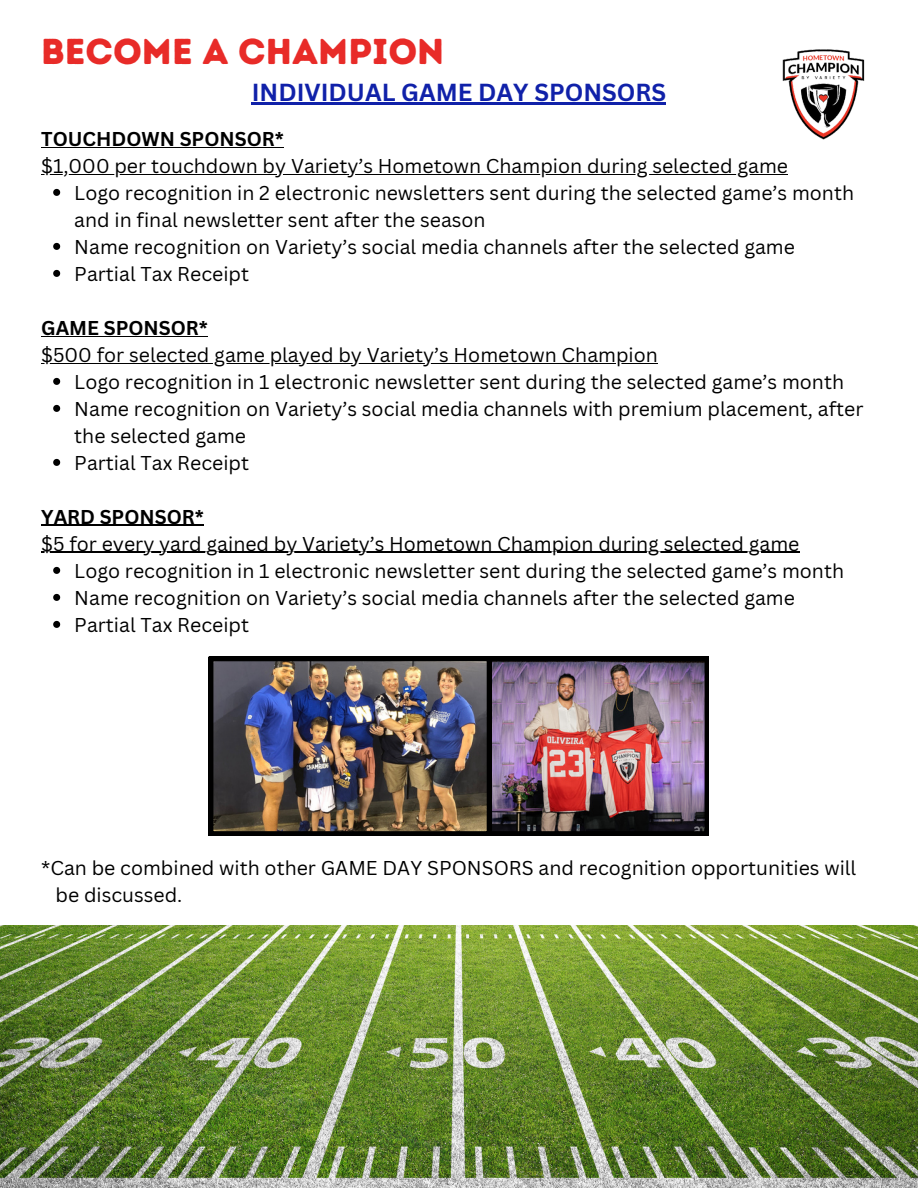
<style>
.page{position:relative;width:918px;height:1188px;background:#fff}
.page>*{position:absolute;margin:0;border:0;box-sizing:border-box;transform-origin:0 0}
.t1{font:36px "Intro Rust Base";color:#e82b28}
.t2{font:700 24px "Canva Sans";color:#1021a9}
.t3{font:19.5px/27px "Canva Sans";color:#000}
.t4{font:700 19.5px "Canva Sans";color:#000}
</style>
<div class="page">
<img style="left:0;top:925px;width:918px;height:263px">
<hr style="left:252px;top:103px;width:414px;height:2px;background:#1021a9">
<hr style="left:41px;top:147px;width:243px;height:1px;background:#000">
<hr style="left:41px;top:174px;width:747px;height:1px;background:#000">
<svg style="left:53px;top:189px;width:7px;height:7px"></svg>
<svg style="left:53px;top:243px;width:7px;height:7px"></svg>
<svg style="left:53px;top:270px;width:7px;height:7px"></svg>
<hr style="left:41px;top:336px;width:167px;height:1px;background:#000">
<hr style="left:41px;top:363px;width:617px;height:1px;background:#000">
<svg style="left:53px;top:378px;width:7px;height:7px"></svg>
<svg style="left:53px;top:405px;width:7px;height:7px"></svg>
<svg style="left:53px;top:459px;width:7px;height:7px"></svg>
<hr style="left:41px;top:525px;width:163px;height:1px;background:#000">
<hr style="left:41px;top:552px;width:758px;height:1px;background:#000">
<svg style="left:53px;top:567px;width:7px;height:7px"></svg>
<svg style="left:53px;top:594px;width:7px;height:7px"></svg>
<svg style="left:53px;top:621px;width:7px;height:7px"></svg>
<img style="left:491px;top:657px;width:218px;height:179px">
<img style="left:209px;top:657px;width:282px;height:179px">
<img style="left:782px;top:49px;width:83px;height:91px">
<p class="t1" style="left:41px;top:30px;width:405px">BECOME A CHAMPION</p>
<p class="t2" style="left:252px;top:75px;width:416px">INDIVIDUAL GAME DAY SPONSORS</p>
<h2 class="t4" style="left:41px;top:125px;width:244px">TOUCHDOWN SPONSOR*</h2>
<p class="t3" style="left:41px;top:152px;width:748px">$1,000 per touchdown by Variety’s Hometown Champion during selected game</p>
<p class="t3" style="left:74px;top:179px;width:781px">Logo recognition in 2 electronic newsletters sent during the selected game’s month and in final newsletter sent after the season</p>
<p class="t3" style="left:74px;top:233px;width:722px">Name recognition on Variety’s social media channels after the selected game</p>
<p class="t3" style="left:74px;top:260px;width:176px">Partial Tax Receipt</p>
<p class="t4" style="left:41px;top:314px;width:168px">GAME SPONSOR*</p>
<p class="t3" style="left:41px;top:341px;width:618px">$500 for selected game played by Variety’s Hometown Champion</p>
<p class="t3" style="left:74px;top:368px;width:771px">Logo recognition in 1 electronic newsletter sent during the selected game’s month</p>
<p class="t3" style="left:74px;top:395px;width:791px">Name recognition on Variety’s social media channels with premium placement, after the selected game</p>
<p class="t3" style="left:74px;top:449px;width:176px">Partial Tax Receipt</p>
<p class="t4" style="left:41px;top:503px;width:164px">YARD SPONSOR*</p>
<p class="t3" style="left:41px;top:530px;width:760px">$5 for every yard gained by Variety’s Hometown Champion during selected game</p>
<p class="t3" style="left:74px;top:557px;width:771px">Logo recognition in 1 electronic newsletter sent during the selected game’s month</p>
<p class="t3" style="left:74px;top:584px;width:722px">Name recognition on Variety’s social media channels after the selected game</p>
<p class="t3" style="left:74px;top:611px;width:176px">Partial Tax Receipt</p>
<p class="t3" style="left:41px;top:854px;width:817px">*Can be combined with other GAME DAY SPONSORS and recognition opportunities will</p>
<p class="t3" style="left:56px;top:881px;width:128px">be discussed.</p>
</div>
